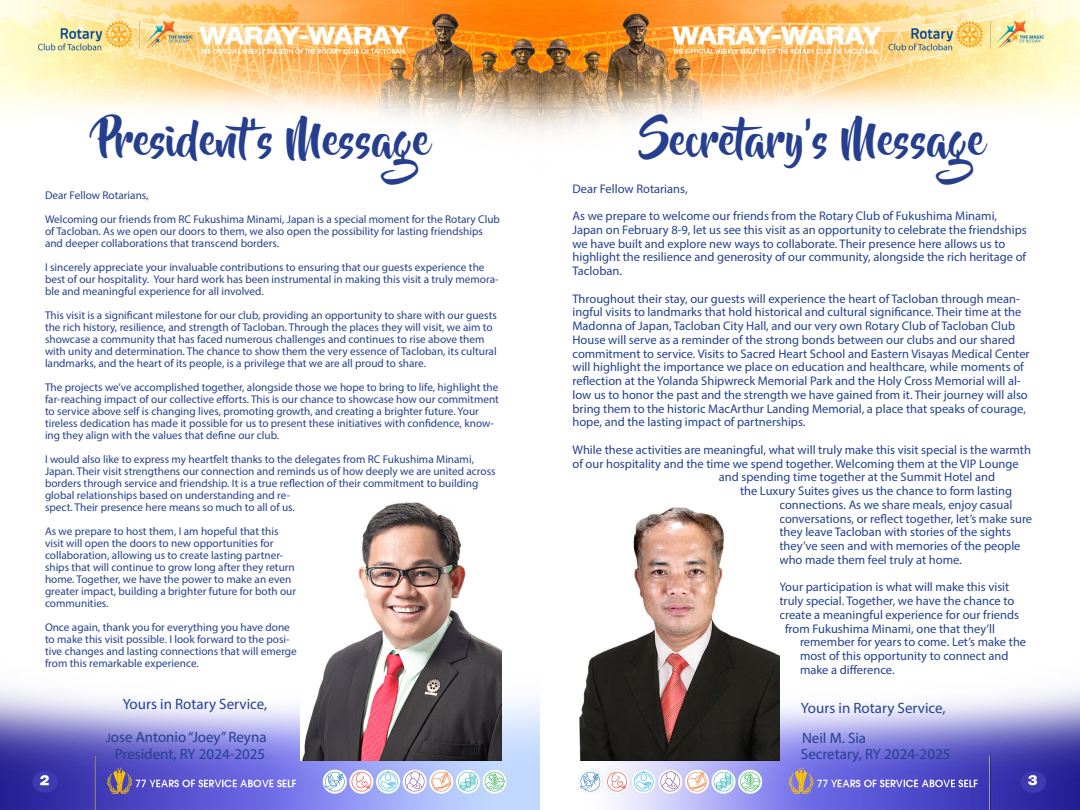
<style>
.page{position:relative;width:1080px;height:810px;background:#fff}
.page>*{position:absolute;margin:0;border:0;box-sizing:border-box;transform-origin:0 0}
.t1{font:43.38px "Beyond The Mountains";color:#253f8e}
.t2{font:15px "Myriad Pro";color:#24418f}
.t3{font:15px "Minion Pro";color:#fff}
.t4{font:13.75px "Agent Ext DB Bold";color:#fff}
.t5{font:12.5px/13.8px "Myriad Pro";color:#24418f}
.t6{font:11.25px/12px "Myriad Pro";color:#24418f}
.s1{font-size:12.5px}
</style>
<div class="page">
<img style="left:0;top:0;width:1080px;height:810px">
<img style="left:301px;top:496px;width:201px;height:264px">
<img style="left:580px;top:497px;width:199px;height:263px">
<div style="left:1021px;top:771px;width:25px;height:22px;background:#3f3aaf;border-radius:50%"></div>
<div style="left:32px;top:771px;width:26px;height:22px;background:#3f3aaf;border-radius:50%"></div>
<p class="t1" style="left:98px;top:117px;width:334px">President’s Message</p>
<p class="t6" style="left:45px;top:189px;width:105px">Dear Fellow Rotarians,</p>
<p class="t6" style="left:45px;top:213px;width:457px">Welcoming our friends from RC Fukushima Minami, Japan is a special moment for the Rotary Club of Tacloban. As we open our doors to them, we also open the possibility for lasting friendships and deeper collaborations that transcend borders.</p>
<p class="t6" style="left:45px;top:261px;width:455px">I sincerely appreciate your invaluable contributions to ensuring that our guests experience the best of our hospitality. Your hard work has been instrumental in making this visit a truly memora&shy;ble and meaningful experience for all involved.</p>
<p class="t6" style="left:45px;top:309px;width:453px">This visit is a significant milestone for our club, providing an opportunity to share with our guests the rich history, resilience, and strength of Tacloban. Through the places they will visit, we aim to showcase a community that has faced numerous challenges and continues to rise above them with unity and determination. The chance to show them the very essence of Tacloban, its cultural landmarks, and the heart of its people, is a privilege that we are all proud to share.</p>
<p class="t6" style="left:45px;top:381px;width:455px">The projects we’ve accomplished together, alongside those we hope to bring to life, highlight the far-reaching impact of our collective efforts. This is our chance to showcase how our commitment to service above self is changing lives, promoting growth, and creating a brighter future. Your tireless dedication has made it possible for us to present these initiatives with confidence, know&shy;ing they align with the values that define our club.</p>
<p class="t6" style="left:45px;top:453px;width:452px">I would also like to express my heartfelt thanks to the delegates from RC Fukushima Minami, Japan. Their visit strengthens our connection and reminds us of how deeply we are united across borders through service and friendship. It is a true reflection of their commitment to building global relationships based on understanding and re-<br>spect. Their presence here means so much to all of us.</p>
<p class="t6" style="left:45px;top:525px;width:253px">As we prepare to host them, I am hopeful that this visit will open the doors to new opportunities for collaboration, allowing us to create lasting partner&shy;ships that will continue to grow long after they return home. Together, we have the power to make an even greater impact, building a brighter future for both our communities.</p>
<p class="t6" style="left:45px;top:621px;width:253px">Once again, thank you for everything you have done to make this visit possible. I look forward to the posi&shy;tive changes and lasting connections that will emerge from this remarkable experience.</p>
<p class="t1" style="left:639px;top:117px;width:347px">Secretary’s Message</p>
<p class="t5" style="left:572px;top:181px;width:117px">Dear Fellow Rotarians,</p>
<p class="t5" style="left:572px;top:209px;width:456px">As we prepare to welcome our friends from the Rotary Club of Fukushima Minami, Japan on February 8-9, let us see this visit as an opportunity to celebrate the friendships we have built and explore new ways to collaborate. Their presence here allows us to highlight the resilience and generosity of our community, alongside the rich heritage of Tacloban.</p>
<p class="t5" style="left:572px;top:291px;width:459px">Throughout their stay, our guests will experience the heart of Tacloban through mean&shy;ingful visits to landmarks that hold historical and cultural significance. Their time at the Madonna of Japan, Tacloban City Hall, and our very own Rotary Club of Tacloban Club House will serve as a reminder of the strong bonds between our clubs and our shared commitment to service. Visits to Sacred Heart School and Eastern Visayas Medical Center will highlight the importance we place on education and healthcare, while moments of reflection at the Yolanda Shipwreck Memorial Park and the Holy Cross Memorial will al&shy;low us to honor the past and the strength we have gained from it. Their journey will also bring them to the historic MacArthur Landing Memorial, a place that speaks of courage, hope, and the lasting impact of partnerships.</p>
<p class="t5" style="left:572px;top:443px;width:460px">While these activities are meaningful, what will truly make this visit special is the warmth</p>
<p class="t5" style="left:572px;top:456px;width:448px">of our hospitality and the time we spend together. Welcoming them at the VIP Lounge</p>
<p class="t5" style="left:719px;top:470px;width:278px">and spending time together at the Summit Hotel and</p>
<p class="t5" style="left:740px;top:484px;width:274px">the Luxury Suites gives us the chance to form lasting</p>
<p class="t5" style="left:779px;top:498px;width:234px">connections. As we share meals, enjoy casual</p>
<p class="t5" style="left:779px;top:511px;width:254px">conversations, or reflect together, let’s make sure</p>
<p class="t5" style="left:779px;top:525px;width:233px">they leave Tacloban with stories of the sights</p>
<p class="t5" style="left:779px;top:539px;width:243px">they’ve seen and with memories of the people</p>
<p class="t5" style="left:779px;top:553px;width:184px">who made them feel truly at home.</p>
<p class="t5" style="left:779px;top:580px;width:231px">Your participation is what will make this visit</p>
<p class="t5" style="left:779px;top:594px;width:236px">truly special. Together, we have the chance to</p>
<p class="t5" style="left:779px;top:608px;width:241px">create a meaningful experience for our friends</p>
<p class="t5" style="left:785px;top:621px;width:212px">from Fukushima Minami, one that they’ll</p>
<p class="t5" style="left:800px;top:635px;width:228px">remember for years to come. Let’s make the</p>
<p class="t5" style="left:800px;top:649px;width:210px">most of this opportunity to connect and</p>
<p class="t5" style="left:800px;top:663px;width:96px">make a difference.</p>
<p class="t2" style="left:123px;top:695px;width:146px">Yours in Rotary Service,</p>
<p class="t2" style="left:801px;top:698px;width:146px">Yours in Rotary Service,</p>
<p class="t2" style="left:801px;top:745px;width:151px">Secretary, RY 2024-2025</p>
<p class="t2" style="left:106px;top:728px;width:162px"><span class="s1">J</span>ose Antonio “Joey” Reyna</p>
<p class="t2" style="left:115px;top:745px;width:152px">President, RY 2024-2025</p>
<p class="t2" style="left:802px;top:729px;width:66px">Neil M. Sia</p>
<p class="t4" style="left:40px;top:772px;width:11px">2</p>
<p class="t4" style="left:1028px;top:773px;width:11px">3</p>
<h2 class="t3" style="left:43px;top:772px;width:9px">4</h2>
<h2 class="t3" style="left:1031px;top:772px;width:9px">5</h2>
</div>
